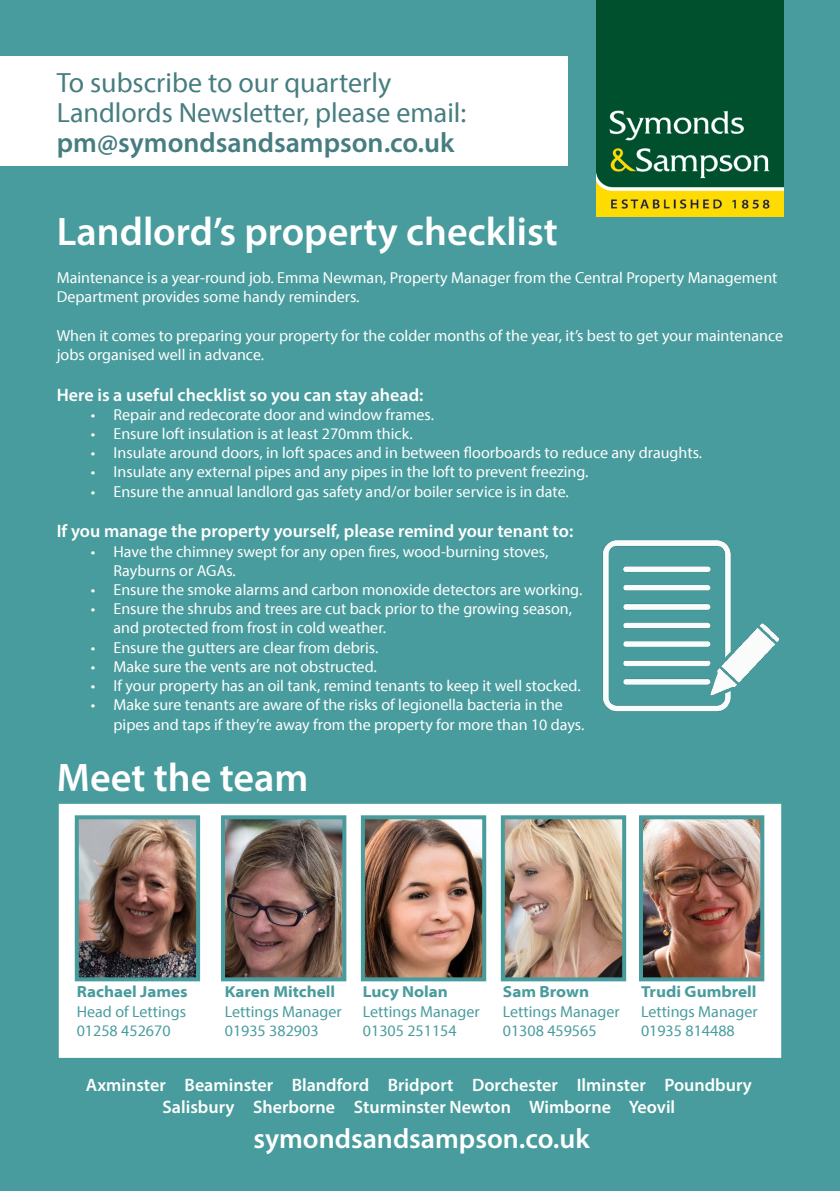
<style>
.page{position:relative;width:840px;height:1191px;background:#fff}
.page>*{position:absolute;margin:0;border:0;box-sizing:border-box;transform-origin:0 0}
.t1{font:600 40px "Myriad Pro";color:#fff}
.t2{font:28px "Myriad Pro";color:#467d80}
.t3{font:600 28px "Myriad Pro";color:#467d80}
.t4{font:600 28px "Myriad Pro";color:#fff}
.t5{font:600 18px/21.6px "Myriad Pro";color:#fff;text-align:center}
.t6{font:16px/19.2px "Myriad Pro";color:#fff}
.t7{font:16px "Myriad Pro";color:#499c9d}
.t8{font:700 semi-expanded 16px "Myriad Pro";color:#499c9d}
</style>
<div class="page">
<div style="left:0;top:0;width:839px;height:1191px;background:#499c9d"></div>
<div style="left:57px;top:802px;width:725px;height:257px;background:#fff;border:2px solid #499c9d"></div>
<img style="left:80px;top:820px;width:115px;height:156px">
<div style="left:75px;top:815px;width:125px;height:166px;border:4px solid #499c9d"></div>
<img style="left:226px;top:820px;width:115px;height:156px">
<div style="left:221px;top:815px;width:125px;height:166px;border:4px solid #499c9d"></div>
<img style="left:365px;top:820px;width:116px;height:156px">
<div style="left:360px;top:815px;width:126px;height:166px;border:4px solid #499c9d"></div>
<img style="left:505px;top:820px;width:115px;height:156px">
<div style="left:500px;top:815px;width:125px;height:166px;border:4px solid #499c9d"></div>
<img style="left:643px;top:820px;width:115px;height:156px">
<div style="left:638px;top:815px;width:125px;height:166px;border:4px solid #499c9d"></div>
<div style="left:0;top:56px;width:567px;height:109px;background:#fff"></div>
<img style="left:596px;top:0;width:186px;height:216px">
<img style="left:596px;top:526px;width:186px;height:205px">
<p class="t2" style="left:57px;top:65px;width:336px">To subscribe to our quarterly</p>
<p class="t2" style="left:57px;top:95px;width:411px">Landlords Newsletter, please email:</p>
<p class="t3" style="left:57px;top:124px;width:399px">pm@symondsandsampson.co.uk</p>
<p class="t1" style="left:57px;top:206px;width:502px">Landlord’s property checklist</p>
<p class="t6" style="left:57px;top:268px;width:721px">Maintenance is a year-round job. Emma Newman, Property Manager from the Central Property Management<br>Department provides some handy reminders.</p>
<p class="t6" style="left:57px;top:325px;width:727px">When it comes to preparing your property for the colder months of the year, it’s best to get your maintenance jobs organised well in advance.</p>
<p class="t5" style="left:57px;top:383px;width:368px">Here is a useful checklist so you can stay ahead:</p>
<p class="t6" style="left:91px;top:404px;width:344px">• Repair and redecorate door and window frames.</p>
<p class="t6" style="left:91px;top:424px;width:323px">• Ensure loft insulation is at least 270mm thick.</p>
<p class="t6" style="left:91px;top:443px;width:612px">• Insulate around doors, in loft spaces and in between floorboards to reduce any draughts.</p>
<p class="t6" style="left:91px;top:462px;width:499px">• Insulate any external pipes and any pipes in the loft to prevent freezing.</p>
<p class="t6" style="left:91px;top:481px;width:479px">• Ensure the annual landlord gas safety and/or boiler service is in date.</p>
<p class="t5" style="left:57px;top:520px;width:517px">If you manage the property yourself, please remind your tenant to:</p>
<p class="t6" style="left:113px;top:541px;width:436px;text-indent:-23px">• Have the chimney swept for any open fires, wood-burning stoves,<br>Rayburns or AGAs.</p>
<p class="t6" style="left:91px;top:580px;width:492px">• Ensure the smoke alarms and carbon monoxide detectors are working.</p>
<p class="t6" style="left:113px;top:599px;width:460px;text-indent:-23px">• Ensure the shrubs and trees are cut back prior to the growing season, and protected from frost in cold weather.</p>
<p class="t6" style="left:91px;top:637px;width:289px">• Ensure the gutters are clear from debris.</p>
<p class="t6" style="left:91px;top:656px;width:287px">• Make sure the vents are not obstructed.</p>
<p class="t6" style="left:91px;top:676px;width:491px">• If your property has an oil tank, remind tenants to keep it well stocked.</p>
<p class="t6" style="left:113px;top:695px;width:472px;text-indent:-23px">• Make sure tenants are aware of the risks of legionella bacteria in the pipes and taps if they’re away from the property for more than 10 days.</p>
<p class="t1" style="left:57px;top:752px;width:253px">Meet the team</p>
<p class="t8" style="left:77px;top:981px;width:112px">Rachael James</p>
<p class="t7" style="left:77px;top:1001px;width:111px">Head of Lettings</p>
<p class="t7" style="left:77px;top:1020px;width:95px">01258 452670</p>
<p class="t8" style="left:225px;top:981px;width:112px">Karen Mitchell</p>
<p class="t7" style="left:225px;top:1001px;width:118px">Lettings Manager</p>
<p class="t7" style="left:225px;top:1020px;width:95px">01935 382903</p>
<p class="t8" style="left:362px;top:981px;width:87px">Lucy Nolan</p>
<p class="t7" style="left:362px;top:1001px;width:118px">Lettings Manager</p>
<p class="t7" style="left:362px;top:1020px;width:95px">01305 251154</p>
<p class="t8" style="left:502px;top:981px;width:88px">Sam Brown</p>
<p class="t7" style="left:502px;top:1001px;width:118px">Lettings Manager</p>
<p class="t7" style="left:502px;top:1020px;width:95px">01308 459565</p>
<p class="t8" style="left:640px;top:981px;width:117px">Trudi Gumbrell</p>
<p class="t7" style="left:640px;top:1001px;width:118px">Lettings Manager</p>
<p class="t7" style="left:640px;top:1020px;width:95px">01935 814488</p>
<p class="t5" style="left:86px;top:1074px;width:667px">Axminster Beaminster Blandford Bridport Dorchester Ilminster Poundbury<br>Salisbury Sherborne Sturminster Newton Wimborne Yeovil</p>
<p class="t4" style="left:253px;top:1120px;width:337px">symondsandsampson.co.uk</p>
</div>
